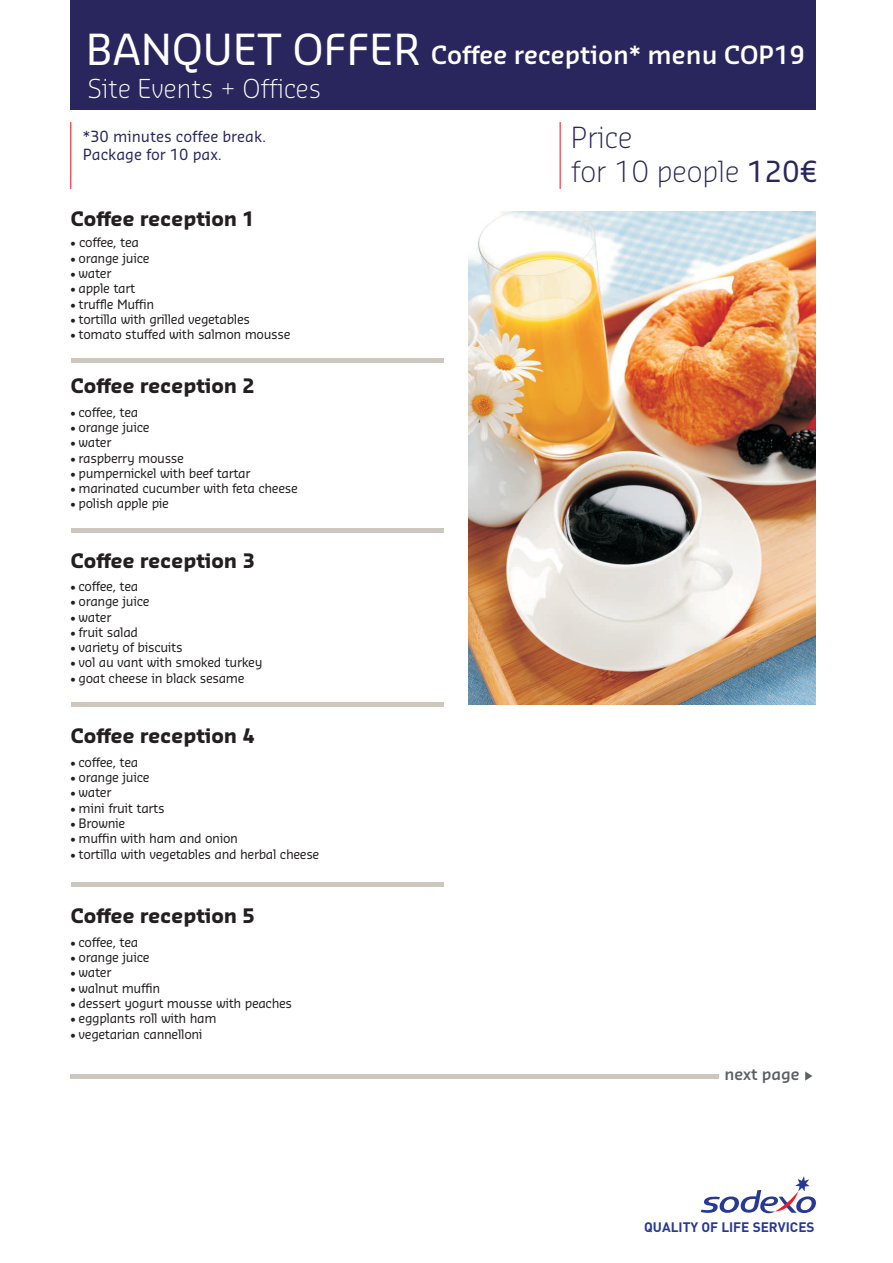
<style>
.page{position:relative;width:893px;height:1263px;background:#fff}
.page>*{position:absolute;margin:0;border:0;box-sizing:border-box;transform-origin:0 0}
.t1{font:300 28.35px/34px "Sansa Pro";color:#29265d}
.t2{font:300 25.5px "Sansa Pro";color:#fff}
.t3{font:24.6px "Sansa Pro";color:#fff}
.t4{font:700 19.5px "Sansa Pro";color:#231f20}
.t5{font:15.6px "Sansa Pro";color:#5b6064}
.t6{font:15px "Sansa Pro";color:#29265d}
.t7{font:700 13.65px "DIN Pro";color:#273895}
.t8{font:12.75px "Sansa Pro";letter-spacing:-.025em;color:#231f20}
.t9{font:10.5px "Sansa Pro";color:#231f20}
.s1{font-size:41.7px}
.s2{font-size:10.5px}
.s3{font-weight:400}
</style>
<div class="page">
<svg style="left:701px;top:1176px;width:115px;height:38px"></svg>
<hr style="left:71px;top:359px;width:373px;height:4px;background:#ccc8c0">
<hr style="left:71px;top:528px;width:373px;height:4px;background:#ccc8c0">
<hr style="left:71px;top:703px;width:373px;height:4px;background:#ccc8c0">
<hr style="left:71px;top:882px;width:373px;height:4px;background:#ccc8c0">
<hr style="left:70px;top:122px;width:1px;height:67px;background:#ee1d23">
<hr style="left:560px;top:122px;width:1px;height:67px;background:#ee1d23">
<div style="left:71px;top:0;width:745px;height:110px;background:#29265d"></div>
<img style="left:468px;top:211px;width:348px;height:493px">
<hr style="left:71px;top:1075px;width:648px;height:4px;background:#ccc8c0">
<svg style="left:805px;top:1071px;width:7px;height:9px"></svg>
<h3 class="t3" style="left:86px;top:44px;width:720px"><span class="s1">BANQUET OFFER</span> Coffee reception* menu COP19</h3>
<h2 class="t2" style="left:88px;top:77px;width:235px">Site Events + Offices</h2>
<p class="t6" style="left:83px;top:130px;width:185px">*30 minutes coffee break.</p>
<p class="t6" style="left:83px;top:148px;width:141px">Package for 10 pax.</p>
<h3 class="t4" style="left:71px;top:211px;width:185px">Coffee reception 1</h3>
<p class="t8" style="left:79px;top:237px;width:61px">coffee, tea</p>
<p class="t9" style="left:71px;top:239px;width:7px">•</p>
<p class="t8" style="left:71px;top:252px;width:80px"><span class="s2">•</span> orange juice</p>
<p class="t8" style="left:71px;top:268px;width:42px"><span class="s2">•</span> water</p>
<p class="t8" style="left:71px;top:283px;width:66px"><span class="s2">•</span> apple tart</p>
<p class="t8" style="left:71px;top:298px;width:85px"><span class="s2">•</span> truffle Muffin</p>
<p class="t8" style="left:71px;top:313px;width:181px"><span class="s2">•</span> tortilla with grilled vegetables</p>
<p class="t8" style="left:71px;top:329px;width:221px"><span class="s2">•</span> tomato stuffed with salmon mousse</p>
<h3 class="t4" style="left:71px;top:377px;width:185px">Coffee reception 2</h3>
<p class="t8" style="left:71px;top:406px;width:69px"><span class="s2">•</span> coffee, tea</p>
<p class="t8" style="left:71px;top:421px;width:80px"><span class="s2">•</span> orange juice</p>
<p class="t8" style="left:71px;top:437px;width:42px"><span class="s2">•</span> water</p>
<p class="t8" style="left:71px;top:452px;width:115px"><span class="s2">•</span> raspberry mousse</p>
<p class="t8" style="left:71px;top:467px;width:181px"><span class="s2">•</span> pumpernickel with beef tartar</p>
<p class="t8" style="left:71px;top:483px;width:229px"><span class="s2">•</span> marinated cucumber with feta cheese</p>
<p class="t8" style="left:71px;top:498px;width:100px"><span class="s2">•</span> polish apple pie</p>
<h3 class="t4" style="left:71px;top:552px;width:185px">Coffee reception 3</h3>
<p class="t8" style="left:71px;top:581px;width:69px"><span class="s2">•</span> coffee, tea</p>
<p class="t8" style="left:71px;top:596px;width:80px"><span class="s2">•</span> orange juice</p>
<p class="t8" style="left:71px;top:611px;width:42px"><span class="s2">•</span> water</p>
<p class="t8" style="left:71px;top:626px;width:69px"><span class="s2">•</span> fruit salad</p>
<p class="t8" style="left:71px;top:642px;width:114px"><span class="s2">•</span> variety of biscuits</p>
<p class="t8" style="left:71px;top:657px;width:193px"><span class="s2">•</span> vol au vant with smoked turkey</p>
<p class="t8" style="left:71px;top:672px;width:175px"><span class="s2">•</span> goat cheese in black sesame</p>
<h3 class="t4" style="left:71px;top:727px;width:185px">Coffee reception 4</h3>
<p class="t8" style="left:71px;top:756px;width:69px"><span class="s2">•</span> coffee, tea</p>
<p class="t8" style="left:71px;top:772px;width:80px"><span class="s2">•</span> orange juice</p>
<p class="t8" style="left:71px;top:787px;width:42px"><span class="s2">•</span> water</p>
<p class="t8" style="left:71px;top:802px;width:96px"><span class="s2">•</span> mini fruit tarts</p>
<p class="t8" style="left:71px;top:818px;width:56px"><span class="s2">•</span> Brownie</p>
<p class="t8" style="left:71px;top:833px;width:169px"><span class="s2">•</span> muffin with ham and onion</p>
<p class="t8" style="left:71px;top:848px;width:250px"><span class="s2">•</span> tortilla with vegetables and herbal cheese</p>
<h3 class="t4" style="left:71px;top:907px;width:185px">Coffee reception 5</h3>
<p class="t8" style="left:71px;top:936px;width:69px"><span class="s2">•</span> coffee, tea</p>
<p class="t8" style="left:71px;top:952px;width:80px"><span class="s2">•</span> orange juice</p>
<p class="t8" style="left:71px;top:967px;width:42px"><span class="s2">•</span> water</p>
<p class="t8" style="left:71px;top:982px;width:91px"><span class="s2">•</span> walnut muffin</p>
<p class="t8" style="left:71px;top:998px;width:223px"><span class="s2">•</span> dessert yogurt mousse with peaches</p>
<p class="t8" style="left:71px;top:1013px;width:148px"><span class="s2">•</span> eggplants roll with ham</p>
<p class="t8" style="left:71px;top:1028px;width:134px"><span class="s2">•</span> vegetarian cannelloni</p>
<h1 class="t1" style="left:571px;top:122px;width:248px">Price<br>for 10 people <span class="s3">120€</span></h1>
<p class="t5" style="left:724px;top:1068px;width:77px">next page</p>
<p class="t7" style="left:644px;top:1221px;width:172px">QUALITY OF LIFE SERVICES</p>
</div>
